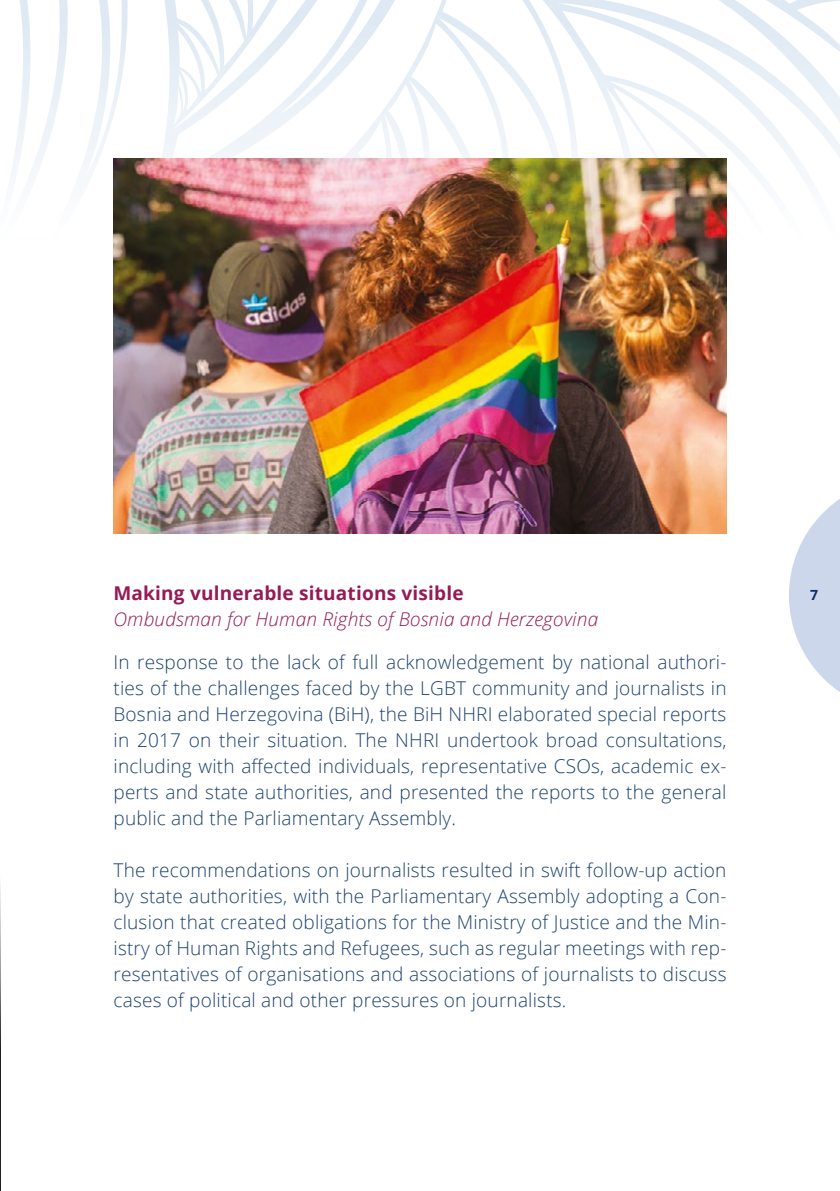
<style>
.page{position:relative;width:840px;height:1191px;background:#fff}
.page>*{position:absolute;margin:0;border:0;box-sizing:border-box;transform-origin:0 0}
.t1{font:300 19px/26px "Open Sans";letter-spacing:.01em;color:#1d436f;text-align:justify}
.t2{font:italic 300 19px "Open Sans";letter-spacing:.01em;color:#961a55}
.t3{font:700 19px "Open Sans";letter-spacing:.01em;color:#961a55}
.t4{font:700 14px "Open Sans";color:#102d69}
</style>
<div class="page">
<svg style="left:12px;top:0;width:827px;height:428px"></svg>
<svg style="left:789px;top:500px;width:50px;height:191px"></svg>
<hr style="left:0;top:800px;width:1px;height:391px;background:#c4d5e4">
<img style="left:0;top:805px;width:1px;height:386px">
<img style="left:113px;top:159px;width:613px;height:374px">
<p class="t3" style="left:113px;top:580px;width:351px">Making vulnerable situations visible</p>
<p class="t4" style="left:809px;top:585px;width:9px">7</p>
<p class="t2" style="left:113px;top:606px;width:486px">Ombudsman for Human Rights of Bosnia and Herzegovina</p>
<p class="t1" style="left:113px;top:649px;width:614px">In response to the lack of full acknowledgement by national authori&shy;ties of the challenges faced by the LGBT community and journalists in Bosnia and Herzegovina (BiH), the BiH NHRI elaborated special reports in 2017 on their situation. The NHRI undertook broad consultations, including with affected individuals, representative CSOs, academic ex&shy;perts and state authorities, and presented the reports to the general public and the Parliamentary Assembly.</p>
<p class="t1" style="left:113px;top:856px;width:614px">The recommendations on journalists resulted in swift follow-up action by state authorities, with the Parliamentary Assembly adopting a Con&shy;clusion that created obligations for the Ministry of Justice and the Min&shy;istry of Human Rights and Refugees, such as regular meetings with rep&shy;resentatives of organisations and associations of journalists to discuss cases of political and other pressures on journalists.</p>
</div>
